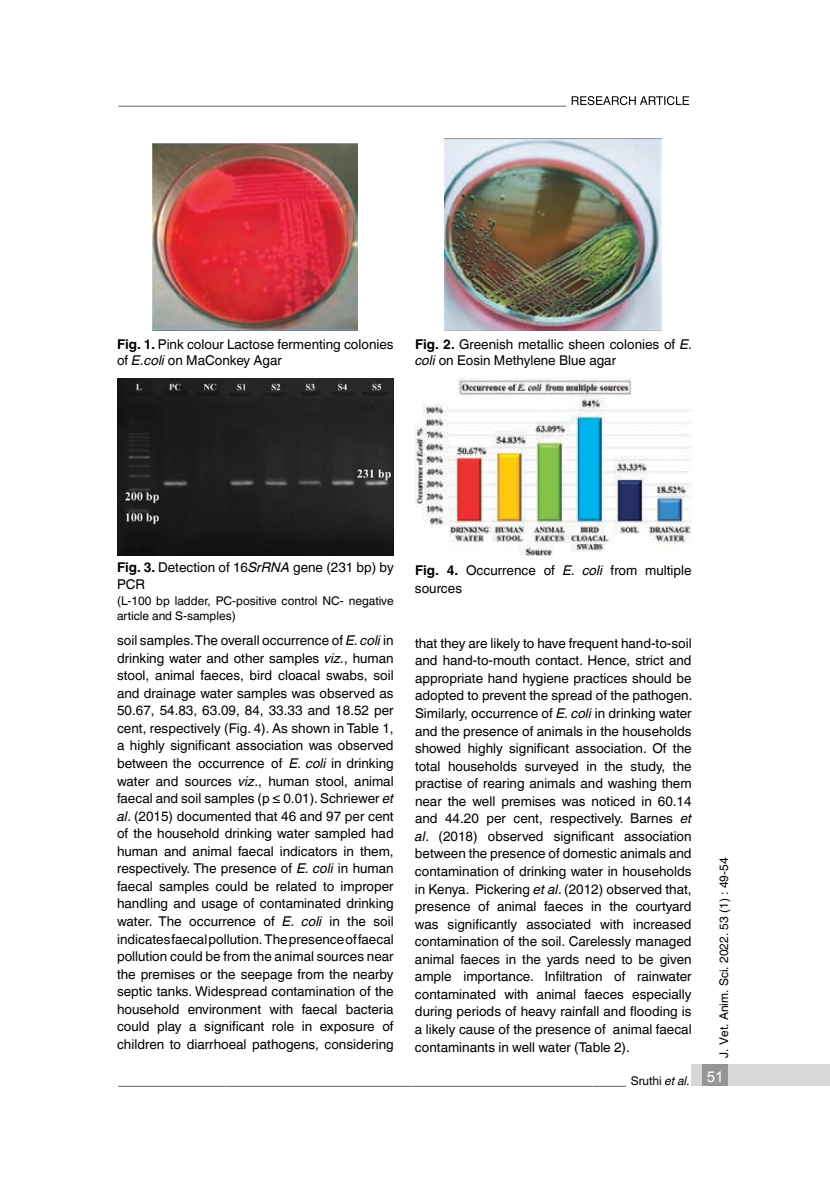
<style>
.page{position:relative;width:830px;height:1191px;background:#fff}
.page>*{position:absolute;margin:0;border:0;box-sizing:border-box;transform-origin:0 0}
.t1{font:13.5px/17.5px "Helvetica World";color:#000}
.t2{font:12px/15.6px "Helvetica World";color:#000}
.t3{font:12px "Helvetica";color:#000}
.s1{font-weight:700}
.s2{font-style:italic}
</style>
<div class="page">
<svg style="left:118px;top:96px;width:570px;height:10px"></svg>
<div style="left:691px;top:1064px;width:138px;height:21px;background:#d7d7d7"></div>
<div style="left:702px;top:1064px;width:25px;height:21px;background:#959595"></div>
<img style="left:117px;top:378px;width:276px;height:177px">
<img style="left:415px;top:378px;width:276px;height:177px">
<img style="left:152px;top:144px;width:205px;height:186px">
<img style="left:444px;top:138px;width:217px;height:192px">
<p class="t1" style="left:117px;top:336px;width:278px;line-height:16.2px"><span class="s1">Fig. 1.</span> Pink colour Lactose fermenting colonies of <span class="s2">E.coli</span> on MaConkey Agar</p>
<p class="t1" style="left:415px;top:336px;width:279px;line-height:16.2px"><span class="s1">Fig. 2.</span> Greenish metallic sheen colonies of <span class="s2">E. coli</span> on Eosin Methylene Blue agar</p>
<p class="t1" style="left:117px;top:558px;width:278px"><span class="s1">Fig. 3.</span> Detection of 16<span class="s2">SrRNA</span> gene (231 bp) by<br>PCR</p>
<p class="t2" style="left:117px;top:593px;width:278px">(L-100 bp ladder, PC-positive control NC- negative article and S-samples)</p>
<p class="t1" style="left:415px;top:561px;width:278px"><span class="s1">Fig. 4.</span> Occurrence of <span class="s2">E. coli</span> from multiple sources</p>
<p class="t1" style="left:117px;top:631px;width:278px;text-align:justify">soil samples. The overall occurrence of <span class="s2">E. coli</span> in drinking water and other samples <span class="s2">viz.</span>, human stool, animal faeces, bird cloacal swabs, soil and drainage water samples was observed as 50.67, 54.83, 63.09, 84, 33.33 and 18.52 per cent, respectively (Fig. 4). As shown in Table 1, a highly significant association was observed between the occurrence of <span class="s2">E. coli</span> in drinking water and sources <span class="s2">viz</span>., human stool, animal faecal and soil samples (p ≤ 0.01). Schriewer <span class="s2">et al</span>. (2015) documented that 46 and 97 per cent of the household drinking water sampled had human and animal faecal indicators in them, respectively. The presence of <span class="s2">E. coli</span> in human faecal samples could be related to improper handling and usage of contaminated drinking water. The occurrence of <span class="s2">E. coli</span> in the soil indicates faecal pollution. The presence of faecal pollution could be from the animal sources near the premises or the seepage from the nearby septic tanks. Widespread contamination of the household environment with faecal bacteria could play a significant role in exposure of children to diarrhoeal pathogens, considering</p>
<p class="t1" style="left:415px;top:634px;width:279px;text-align:justify">that they are likely to have frequent hand-to-soil and hand-to-mouth contact. Hence, strict and appropriate hand hygiene practices should be adopted to prevent the spread of the pathogen.<br>Similarly, occurrence of <span class="s2">E. coli</span> in drinking water and the presence of animals in the households showed highly significant association. Of the total households surveyed in the study, the practise of rearing animals and washing them near the well premises was noticed in 60.14 and 44.20 per cent, respectively. Barnes <span class="s2">et al</span>. (2018) observed significant association between the presence of domestic animals and contamination of drinking water in households in Kenya. Pickering <span class="s2">et al</span>. (2012) observed that, presence of animal faeces in the courtyard was significantly associated with increased contamination of the soil. Carelessly managed animal faeces in the yards need to be given ample importance. Infiltration of rainwater contaminated with animal faeces especially during periods of heavy rainfall and flooding is a likely cause of the presence of animal faecal contaminants in well water (Table 2).</p>
<p class="t3" style="left:716px;top:1057px;width:202px;rotate:-90deg">J. Vet. Anim. Sci. 2022. 53 (1) : 49-54</p>
<p class="t2" style="left:118px;top:1073px;width:606px">____________________________________________________________________________ Sruthi <span class="s2">et al.</span> <sup>51</sup></p>
</div>
